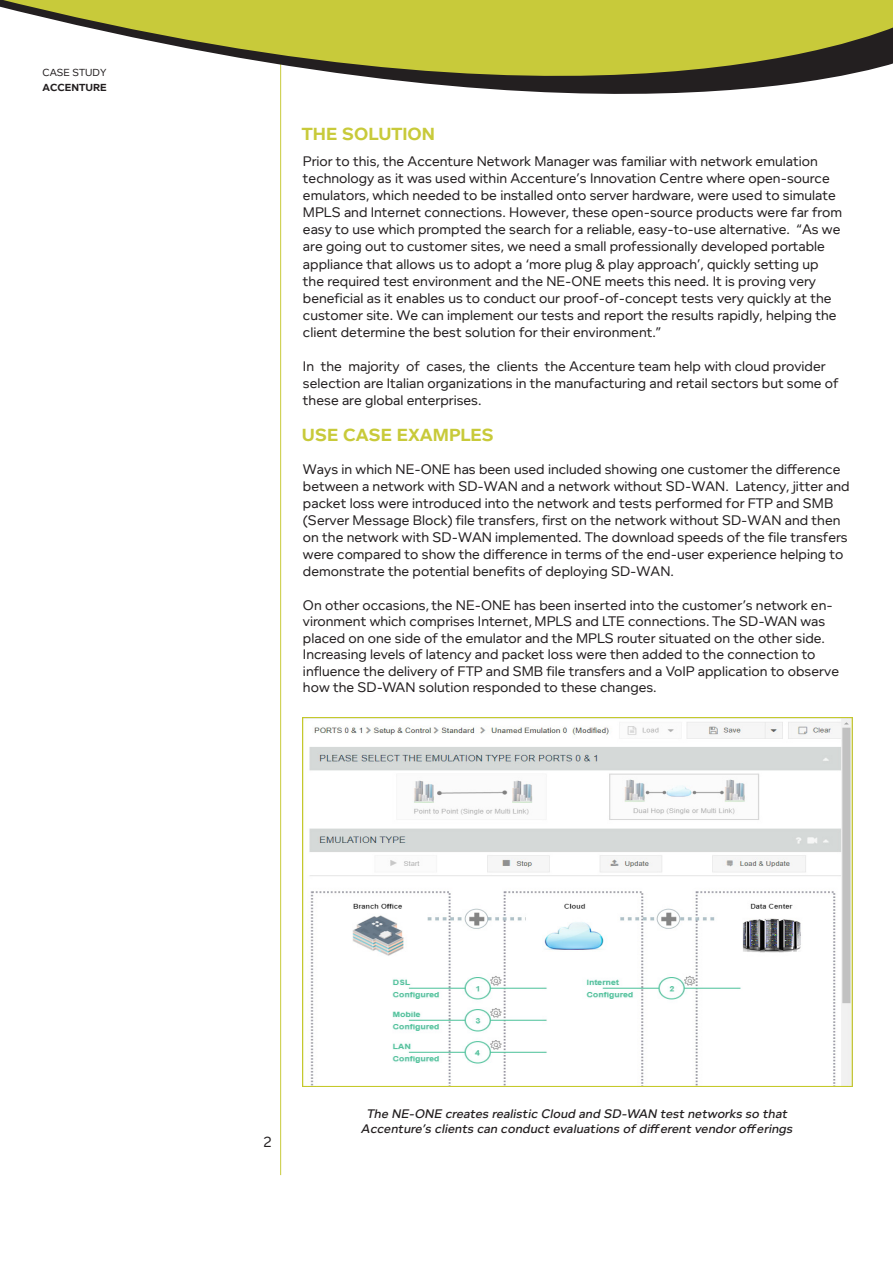
<style>
.page{position:relative;width:893px;height:1263px;background:#fff}
.page>*{position:absolute;margin:0;border:0;box-sizing:border-box;transform-origin:0 0}
.t1{font:700 18px "Foundry Context";color:#c8ca3a}
.t2{font:15px "Foundry Context";color:#231f20}
.t3{font:14.25px/17.1px "Foundry Context";color:#231f20}
.t4{font:italic 500 12.75px/15.3px "Foundry Context";color:#231f20;text-align:center}
.t5{font:10.5px "Foundry Context";color:#231f20}
.t6{font:700 10.5px "Foundry Context";color:#231f20}
</style>
<div class="page">
<hr style="left:280px;top:62px;width:1px;height:1113px;background:#c8ca3a">
<svg style="left:0;top:0;width:893px;height:160px"></svg>
<img style="left:303px;top:717px;width:550px;height:370px">
<p class="t5" style="left:43px;top:67px;width:65px">CASE STUDY</p>
<p class="t6" style="left:43px;top:82px;width:66px">ACCENTURE</p>
<p class="t1" style="left:302px;top:123px;width:135px">THE SOLUTION</p>
<p class="t3" style="left:303px;top:152px;width:541px">Prior to this, the Accenture Network Manager was familiar with network emulation technology as it was used within Accenture’s Innovation Centre where open-source emulators, which needed to be installed onto server hardware, were used to simulate MPLS and Internet connections. However, these open-source products were far from easy to use which prompted the search for a reliable, easy-to-use alternative. “As we are going out to customer sites, we need a small professionally developed portable appliance that allows us to adopt a ‘more plug &amp; play approach’, quickly setting up the required test environment and the NE-ONE meets this need. It is proving very beneficial as it enables us to conduct our proof-of-concept tests very quickly at the customer site. We can implement our tests and report the results rapidly, helping the client determine the best solution for their environment.”</p>
<p class="t3" style="left:303px;top:357px;width:537px">In the majority of cases, the clients the Accenture team help with cloud provider selection are Italian organizations in the manufacturing and retail sectors but some of these are global enterprises.</p>
<p class="t1" style="left:302px;top:424px;width:193px">USE CASE EXAMPLES</p>
<p class="t3" style="left:303px;top:460px;width:548px">Ways in which NE-ONE has been used included showing one customer the difference between a network with SD-WAN and a network without SD-WAN. Latency, jitter and packet loss were introduced into the network and tests performed for FTP and SMB (Server Message Block) file transfers, first on the network without SD-WAN and then on the network with SD-WAN implemented. The download speeds of the file transfers were compared to show the difference in terms of the end-user experience helping to demonstrate the potential benefits of deploying SD-WAN.</p>
<p class="t3" style="left:303px;top:597px;width:538px;line-height:16.5px">On other occasions, the NE-ONE has been inserted into the customer’s network en&shy;vironment which comprises Internet, MPLS and LTE connections. The SD-WAN was placed on one side of the emulator and the MPLS router situated on the other side.<br>Increasing levels of latency and packet loss were then added to the connection to influence the delivery of FTP and SMB file transfers and a VoIP application to observe how the SD-WAN solution responded to these changes.</p>
<p class="t2" style="left:263px;top:1134px;width:10px">2</p>
<p class="t4" style="left:361px;top:1105px;width:435px">The NE-ONE creates realistic Cloud and SD-WAN test networks so that<br>Accenture’s clients can conduct evaluations of different vendor offerings</p>
</div>
